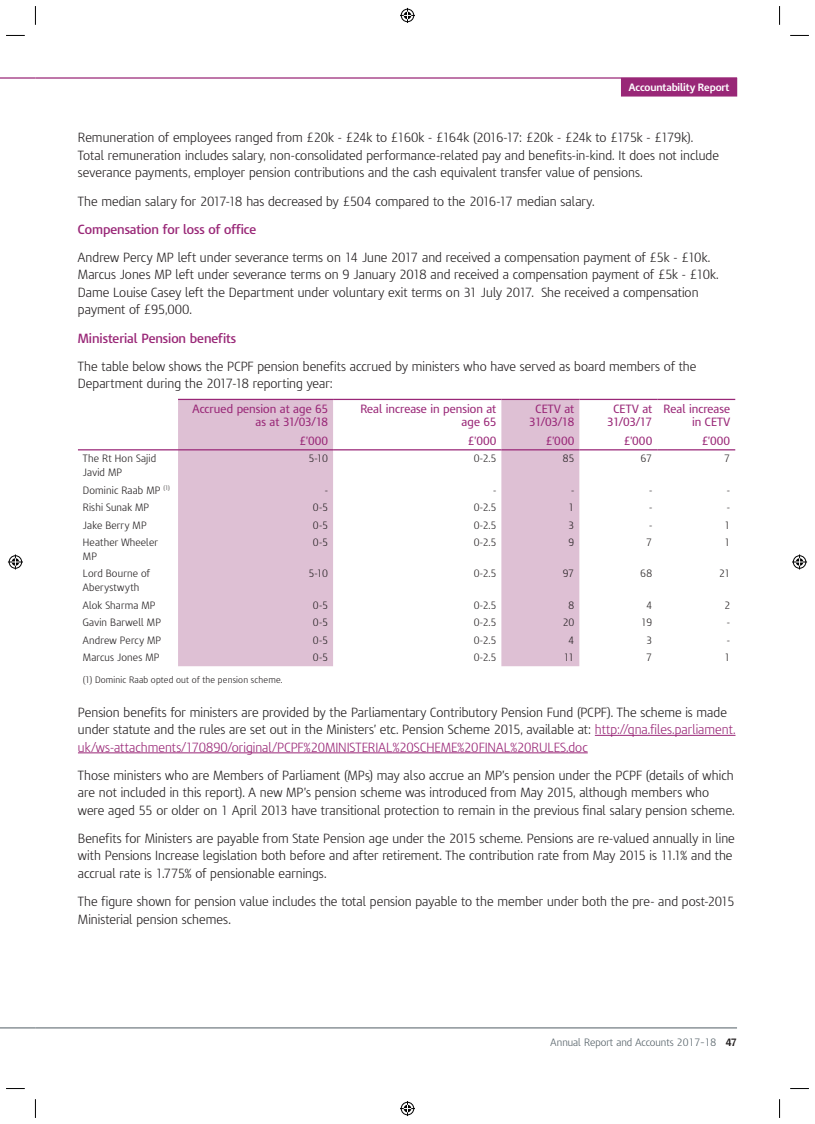
<style>
.page{position:relative;width:815px;height:1124px;background:#fff}
.page>*{position:absolute;margin:0;border:0;box-sizing:border-box;transform-origin:0 0}
.t1{font:300 12.5px/17.5px "HMRC Modena";color:#231f20}
.t2{font:600 12.5px "HMRC Modena";letter-spacing:-.005em;color:#992777}
.t3{font:11.25px/13.5px "HMRC Modena";color:#992777;text-align:right}
.t4{font:300 10px/13.8px "HMRC Modena";letter-spacing:.015em;color:#231f20}
.t5{font:300 10px "HMRC Modena";color:#525e65}
.t6{font:700 10px "HMRC Modena";letter-spacing:-.01em;color:#fff}
.t7{font:300 8.75px "HMRC Modena";letter-spacing:.02em;color:#231f20}
.s1{color:#992777}
.s2{font-weight:700;color:#231f20}
</style>
<div class="page">
<hr style="left:0;top:1027px;width:35px;height:1px;background:#525e65">
<hr style="left:0;top:77px;width:35px;height:2px;background:#992777">
<hr style="left:35px;top:1027px;width:702px;height:1px;background:#525e65">
<hr style="left:35px;top:77px;width:702px;height:2px;background:#992777">
<div style="left:621px;top:78px;width:116px;height:18px;background:#992777"></div>
<hr style="left:595px;top:735px;width:140px;height:1px;background:#992777">
<hr style="left:78px;top:752px;width:510px;height:1px;background:#992777">
<svg style="left:178px;top:400px;width:401px;height:266px;fill:#dec0d4"></svg>
<hr style="left:178px;top:399px;width:155px;height:1px;background:#992777">
<hr style="left:333px;top:399px;width:168px;height:1px;background:#992777">
<hr style="left:501px;top:399px;width:78px;height:1px;background:#992777">
<hr style="left:579px;top:399px;width:78px;height:1px;background:#992777">
<hr style="left:657px;top:399px;width:78px;height:1px;background:#992777">
<hr style="left:78px;top:449px;width:100px;height:1px;background:#992777">
<hr style="left:178px;top:449px;width:155px;height:1px;background:#992777">
<hr style="left:333px;top:449px;width:168px;height:1px;background:#992777">
<hr style="left:501px;top:449px;width:78px;height:1px;background:#992777">
<hr style="left:579px;top:449px;width:78px;height:1px;background:#992777">
<hr style="left:657px;top:449px;width:78px;height:1px;background:#992777">
<svg style="left:6px;top:35px;width:19px;height:1px"></svg>
<svg style="left:790px;top:35px;width:19px;height:1px"></svg>
<svg style="left:6px;top:1088px;width:19px;height:1px"></svg>
<svg style="left:790px;top:1088px;width:19px;height:1px"></svg>
<svg style="left:35px;top:6px;width:1px;height:19px"></svg>
<svg style="left:35px;top:1099px;width:1px;height:18px"></svg>
<svg style="left:779px;top:6px;width:1px;height:19px"></svg>
<svg style="left:779px;top:1099px;width:1px;height:18px"></svg>
<svg style="left:400px;top:8px;width:15px;height:15px"></svg>
<svg style="left:400px;top:1101px;width:15px;height:14px"></svg>
<svg style="left:8px;top:554px;width:15px;height:15px"></svg>
<svg style="left:792px;top:554px;width:15px;height:15px"></svg>
<p class="t6" style="left:629px;top:81px;width:102px">Accountability Report</p>
<p class="t1" style="left:78px;top:129px;width:642px">Remuneration of employees ranged from £20k - £24k to £160k - £164k (2016-17: £20k - £24k to £175k - £179k).<br>Total remuneration includes salary, non-consolidated performance-related pay and benefits-in-kind. It does not include severance payments, employer pension contributions and the cash equivalent transfer value of pensions.</p>
<p class="t1" style="left:78px;top:192px;width:518px">The median salary for 2017-18 has decreased by £504 compared to the 2016-17 median salary.</p>
<p class="t2" style="left:78px;top:221px;width:180px">Compensation for loss of office</p>
<p class="t1" style="left:78px;top:248px;width:642px">Andrew Percy MP left under severance terms on 14 June 2017 and received a compensation payment of £5k - £10k.<br>Marcus Jones MP left under severance terms on 9 January 2018 and received a compensation payment of £5k - £10k.<br>Dame Louise Casey left the Department under voluntary exit terms on 31 July 2017. She received a compensation payment of £95,000.</p>
<p class="t2" style="left:78px;top:330px;width:160px">Ministerial Pension benefits</p>
<p class="t1" style="left:78px;top:357px;width:620px">The table below shows the PCPF pension benefits accrued by ministers who have served as board members of the<br>Department during the 2017‑18 reporting year:</p>
<p class="t3" style="left:193px;top:402px;width:137px">Accrued pension at age 65 as at 31/03/18</p>
<p class="t3" style="left:360px;top:402px;width:138px">Real increase in pension at age 65</p>
<p class="t3" style="left:529px;top:402px;width:47px;text-align:center">CETV at<br>31/03/18</p>
<p class="t3" style="left:607px;top:402px;width:47px;text-align:center">CETV at<br>31/03/17</p>
<p class="t3" style="left:664px;top:402px;width:68px">Real increase in CETV</p>
<p class="t3" style="left:300px;top:434px;width:30px">£’000</p>
<p class="t3" style="left:468px;top:434px;width:30px">£’000</p>
<p class="t3" style="left:546px;top:434px;width:30px">£’000</p>
<p class="t3" style="left:624px;top:434px;width:30px">£’000</p>
<p class="t3" style="left:702px;top:434px;width:30px">£’000</p>
<p class="t4" style="left:83px;top:452px;width:75px">The Rt Hon Sajid<br>Javid MP</p>
<p class="t4" style="left:308px;top:452px;width:21px">5-10</p>
<p class="t4" style="left:474px;top:452px;width:24px">0-2.5</p>
<p class="t4" style="left:563px;top:452px;width:13px">85</p>
<p class="t4" style="left:641px;top:452px;width:13px">67</p>
<p class="t4" style="left:724px;top:452px;width:7px">7</p>
<p class="t4" style="left:83px;top:483px;width:88px">Dominic Raab MP <sup>(1)</sup></p>
<p class="t4" style="left:325px;top:483px;width:5px">-</p>
<p class="t4" style="left:493px;top:483px;width:5px">-</p>
<p class="t4" style="left:571px;top:483px;width:5px">-</p>
<p class="t4" style="left:649px;top:483px;width:5px">-</p>
<p class="t4" style="left:727px;top:483px;width:5px">-</p>
<p class="t4" style="left:83px;top:500px;width:68px">Rishi Sunak MP</p>
<p class="t4" style="left:313px;top:500px;width:17px">0-5</p>
<p class="t4" style="left:474px;top:500px;width:24px">0-2.5</p>
<p class="t4" style="left:568px;top:500px;width:7px">1</p>
<p class="t4" style="left:649px;top:500px;width:5px">-</p>
<p class="t4" style="left:727px;top:500px;width:5px">-</p>
<p class="t4" style="left:83px;top:518px;width:65px">Jake Berry MP</p>
<p class="t4" style="left:313px;top:518px;width:17px">0-5</p>
<p class="t4" style="left:474px;top:518px;width:24px">0-2.5</p>
<p class="t4" style="left:568px;top:518px;width:7px">3</p>
<p class="t4" style="left:649px;top:518px;width:5px">-</p>
<p class="t4" style="left:724px;top:518px;width:7px">1</p>
<p class="t4" style="left:83px;top:535px;width:76px">Heather Wheeler<br>MP</p>
<p class="t4" style="left:313px;top:535px;width:17px">0-5</p>
<p class="t4" style="left:474px;top:535px;width:24px">0-2.5</p>
<p class="t4" style="left:568px;top:535px;width:7px">9</p>
<p class="t4" style="left:646px;top:535px;width:7px">7</p>
<p class="t4" style="left:724px;top:535px;width:7px">1</p>
<p class="t4" style="left:83px;top:567px;width:69px">Lord Bourne of<br>Aberystwyth</p>
<p class="t4" style="left:308px;top:567px;width:21px">5-10</p>
<p class="t4" style="left:474px;top:567px;width:24px">0-2.5</p>
<p class="t4" style="left:563px;top:567px;width:13px">97</p>
<p class="t4" style="left:640px;top:567px;width:13px">68</p>
<p class="t4" style="left:719px;top:567px;width:13px">21</p>
<p class="t4" style="left:83px;top:598px;width:74px">Alok Sharma MP</p>
<p class="t4" style="left:313px;top:598px;width:17px">0-5</p>
<p class="t4" style="left:474px;top:598px;width:24px">0-2.5</p>
<p class="t4" style="left:568px;top:598px;width:7px">8</p>
<p class="t4" style="left:646px;top:598px;width:7px">4</p>
<p class="t4" style="left:724px;top:598px;width:7px">2</p>
<p class="t4" style="left:83px;top:615px;width:80px">Gavin Barwell MP</p>
<p class="t4" style="left:313px;top:615px;width:17px">0-5</p>
<p class="t4" style="left:474px;top:615px;width:24px">0-2.5</p>
<p class="t4" style="left:563px;top:615px;width:13px">20</p>
<p class="t4" style="left:641px;top:615px;width:12px">19</p>
<p class="t4" style="left:727px;top:615px;width:5px">-</p>
<p class="t4" style="left:83px;top:633px;width:80px">Andrew Percy MP</p>
<p class="t4" style="left:313px;top:633px;width:17px">0-5</p>
<p class="t4" style="left:474px;top:633px;width:24px">0-2.5</p>
<p class="t4" style="left:568px;top:633px;width:7px">4</p>
<p class="t4" style="left:646px;top:633px;width:7px">3</p>
<p class="t4" style="left:727px;top:633px;width:5px">-</p>
<p class="t4" style="left:83px;top:650px;width:78px">Marcus Jones MP</p>
<p class="t4" style="left:313px;top:650px;width:17px">0-5</p>
<p class="t4" style="left:474px;top:650px;width:24px">0-2.5</p>
<p class="t4" style="left:564px;top:650px;width:12px">11</p>
<p class="t4" style="left:646px;top:650px;width:7px">7</p>
<p class="t4" style="left:724px;top:650px;width:7px">1</p>
<p class="t7" style="left:83px;top:674px;width:201px">(1) Dominic Raab opted out of the pension scheme.</p>
<p class="t1" style="left:78px;top:703px;width:659px">Pension benefits for ministers are provided by the Parliamentary Contributory Pension Fund (PCPF). The scheme is made under statute and the rules are set out in the Ministers’ etc. Pension Scheme 2015, available at: <span class="s1">http://qna.files.parliament. uk/ws-attachments/170890/original/PCPF%20MINISTERIAL%20SCHEME%20FINAL%20RULES.doc</span></p>
<p class="t1" style="left:78px;top:766px;width:658px">Those ministers who are Members of Parliament (MPs) may also accrue an MP’s pension under the PCPF (details of which are not included in this report). A new MP’s pension scheme was introduced from May 2015, although members who were aged 55 or older on 1 April 2013 have transitional protection to remain in the previous final salary pension scheme.</p>
<p class="t1" style="left:78px;top:829px;width:658px">Benefits for Ministers are payable from State Pension age under the 2015 scheme. Pensions are re-valued annually in line with Pensions Increase legislation both before and after retirement. The contribution rate from May 2015 is 11.1% and the accrual rate is 1.775% of pensionable earnings.</p>
<p class="t1" style="left:78px;top:892px;width:658px">The figure shown for pension value includes the total pension payable to the member under both the pre- and post-2015<br>Ministerial pension schemes.</p>
<p class="t5" style="left:551px;top:1036px;width:188px">Annual Report and Accounts 2017–18 <span class="s2">47</span></p>
</div>
